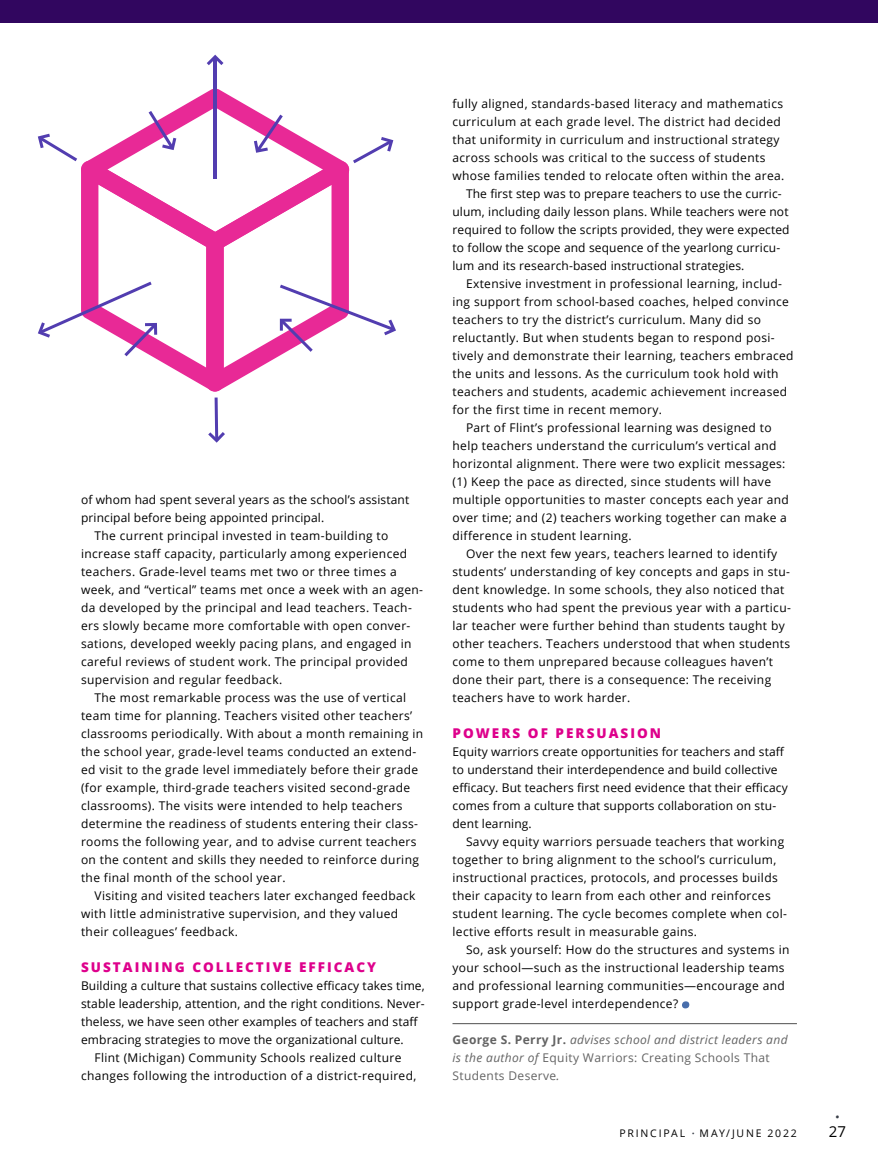
<style>
.page{position:relative;width:878px;height:1175px;background:#fff}
.page>*{position:absolute;margin:0;border:0;box-sizing:border-box;transform-origin:0 0}
.t1{font:300 18px "Merriweather";color:#3a3f48}
.t2{font:15px "Open Sans";color:#000}
.t3{font:800 13.5px "Open Sans";letter-spacing:.15em;color:#de008c}
.t4{font:12px/18px "Open Sans";letter-spacing:.03em;color:#000}
.t5{font:12px/18px "Open Sans";letter-spacing:.01em;color:#000}
.t6{font:12px/18px "Open Sans";letter-spacing:.03em;color:#636363}
.t7{font:10.5px "Open Sans";letter-spacing:.17em;color:#000}
.s1{font-weight:700}
.s2{font-style:italic}
.s3{font-family:"Merriweather";font-weight:300;color:#3a3f48}
</style>
<div class="page">
<hr style="left:452px;top:1023px;width:344px;height:1px;background:#636363">
<svg style="left:682px;top:1001px;width:7px;height:7px"></svg>
<div style="left:0;top:0;width:878px;height:23px;background:#31065f"></div>
<svg style="left:174px;top:88px;width:82px;height:23px"></svg>
<hr style="left:213px;top:57px;width:3px;height:121px;background:#523db0">
<svg style="left:207px;top:55px;width:16px;height:10px"></svg>
<svg style="left:208px;top:397px;width:17px;height:45px"></svg>
<svg style="left:38px;top:111px;width:358px;height:280px"></svg>
<p class="t5" style="left:81px;top:490px;width:330px">of whom had spent several years as the school’s assistant</p>
<p class="t5" style="left:81px;top:508px;width:245px">principal before being appointed principal.</p>
<p class="t4" style="left:94px;top:526px;width:295px">The current principal invested in team-building to</p>
<p class="t4" style="left:81px;top:544px;width:327px">increase staff capacity, particularly among experienced</p>
<p class="t4" style="left:81px;top:562px;width:317px">teachers. Grade-level teams met two or three times a</p>
<p class="t4" style="left:81px;top:580px;width:343px">week, and “vertical” teams met once a week with an agen-</p>
<p class="t4" style="left:81px;top:598px;width:332px">da developed by the principal and lead teachers. Teach-</p>
<p class="t4" style="left:81px;top:616px;width:331px">ers slowly became more comfortable with open conver-</p>
<p class="t4" style="left:81px;top:634px;width:332px">sations, developed weekly pacing plans, and engaged in</p>
<p class="t4" style="left:81px;top:652px;width:328px">careful reviews of student work. The principal provided</p>
<p class="t4" style="left:81px;top:670px;width:203px">supervision and regular feedback.</p>
<p class="t4" style="left:94px;top:688px;width:313px">The most remarkable process was the use of vertical</p>
<p class="t4" style="left:81px;top:706px;width:332px">team time for planning. Teachers visited other teachers’</p>
<p class="t4" style="left:81px;top:724px;width:344px">classrooms periodically. With about a month remaining in</p>
<p class="t4" style="left:81px;top:742px;width:337px">the school year, grade-level teams conducted an extend-</p>
<p class="t4" style="left:81px;top:760px;width:339px">ed visit to the grade level immediately before their grade</p>
<p class="t4" style="left:81px;top:778px;width:331px">(for example, third-grade teachers visited second-grade</p>
<p class="t4" style="left:81px;top:796px;width:323px">classrooms). The visits were intended to help teachers</p>
<p class="t4" style="left:81px;top:814px;width:338px">determine the readiness of students entering their class-</p>
<p class="t4" style="left:81px;top:832px;width:337px">rooms the following year, and to advise current teachers</p>
<p class="t4" style="left:81px;top:850px;width:339px">on the content and skills they needed to reinforce during</p>
<p class="t4" style="left:81px;top:868px;width:206px">the final month of the school year.</p>
<p class="t4" style="left:94px;top:886px;width:322px">Visiting and visited teachers later exchanged feedback</p>
<p class="t4" style="left:81px;top:904px;width:319px">with little administrative supervision, and they valued</p>
<p class="t4" style="left:81px;top:922px;width:158px">their colleagues’ feedback.</p>
<p class="t3" style="left:81px;top:957px;width:297px">SUSTAINING COLLECTIVE EFFICACY</p>
<p class="t5" style="left:81px;top:976px;width:345px">Building a culture that sustains collective efficacy takes time,</p>
<p class="t5" style="left:81px;top:994px;width:345px">stable leadership, attention, and the right conditions. Never-</p>
<p class="t5" style="left:81px;top:1012px;width:338px">theless, we have seen other examples of teachers and staff</p>
<p class="t5" style="left:81px;top:1030px;width:324px">embracing strategies to move the organizational culture.</p>
<p class="t4" style="left:94px;top:1048px;width:308px">Flint (Michigan) Community Schools realized culture</p>
<p class="t4" style="left:81px;top:1066px;width:337px">changes following the introduction of a district-required,</p>
<p class="t4" style="left:452px;top:94px;width:332px">fully aligned, standards-based literacy and mathematics</p>
<p class="t4" style="left:452px;top:112px;width:330px">curriculum at each grade level. The district had decided</p>
<p class="t4" style="left:452px;top:130px;width:328px">that uniformity in curriculum and instructional strategy</p>
<p class="t4" style="left:452px;top:148px;width:314px">across schools was critical to the success of students</p>
<p class="t4" style="left:452px;top:166px;width:333px">whose families tended to relocate often within the area.</p>
<p class="t5" style="left:466px;top:184px;width:317px">The first step was to prepare teachers to use the curric-</p>
<p class="t5" style="left:452px;top:202px;width:337px">ulum, including daily lesson plans. While teachers were not</p>
<p class="t5" style="left:452px;top:220px;width:338px">required to follow the scripts provided, they were expected</p>
<p class="t5" style="left:452px;top:238px;width:329px">to follow the scope and sequence of the yearlong curricu-</p>
<p class="t5" style="left:452px;top:256px;width:293px">lum and its research-based instructional strategies.</p>
<p class="t4" style="left:466px;top:274px;width:317px">Extensive investment in professional learning, includ-</p>
<p class="t4" style="left:452px;top:292px;width:338px">ing support from school-based coaches, helped convince</p>
<p class="t4" style="left:452px;top:310px;width:310px">teachers to try the district’s curriculum. Many did so</p>
<p class="t4" style="left:452px;top:328px;width:324px">reluctantly. But when students began to respond posi-</p>
<p class="t4" style="left:452px;top:346px;width:342px">tively and demonstrate their learning, teachers embraced</p>
<p class="t4" style="left:452px;top:364px;width:327px">the units and lessons. As the curriculum took hold with</p>
<p class="t4" style="left:452px;top:382px;width:336px">teachers and students, academic achievement increased</p>
<p class="t4" style="left:452px;top:400px;width:211px">for the first time in recent memory.</p>
<p class="t4" style="left:466px;top:418px;width:307px">Part of Flint’s professional learning was designed to</p>
<p class="t4" style="left:452px;top:436px;width:325px">help teachers understand the curriculum’s vertical and</p>
<p class="t4" style="left:452px;top:454px;width:334px">horizontal alignment. There were two explicit messages:</p>
<p class="t4" style="left:452px;top:472px;width:320px">(1) Keep the pace as directed, since students will have</p>
<p class="t4" style="left:452px;top:490px;width:338px">multiple opportunities to master concepts each year and</p>
<p class="t4" style="left:452px;top:508px;width:336px">over time; and (2) teachers working together can make a</p>
<p class="t4" style="left:452px;top:526px;width:181px">difference in student learning.</p>
<p class="t4" style="left:466px;top:544px;width:313px">Over the next few years, teachers learned to identify</p>
<p class="t4" style="left:452px;top:562px;width:339px">students’ understanding of key concepts and gaps in stu-</p>
<p class="t4" style="left:452px;top:580px;width:333px">dent knowledge. In some schools, they also noticed that</p>
<p class="t4" style="left:452px;top:598px;width:340px">students who had spent the previous year with a particu-</p>
<p class="t4" style="left:452px;top:616px;width:334px">lar teacher were further behind than students taught by</p>
<p class="t4" style="left:452px;top:634px;width:339px">other teachers. Teachers understood that when students</p>
<p class="t4" style="left:452px;top:652px;width:322px">come to them unprepared because colleagues haven’t</p>
<p class="t4" style="left:452px;top:670px;width:320px">done their part, there is a consequence: The receiving</p>
<p class="t4" style="left:452px;top:688px;width:179px">teachers have to work harder.</p>
<p class="t3" style="left:452px;top:723px;width:210px">POWERS OF PERSUASION</p>
<p class="t5" style="left:452px;top:742px;width:337px">Equity warriors create opportunities for teachers and staff to understand their interdependence and build collective efficacy. But teachers first need evidence that their efficacy comes from a culture that supports collaboration on stu&shy;dent learning.</p>
<p class="t4" style="left:452px;top:832px;width:336px;text-indent:14px">Savvy equity warriors persuade teachers that working together to bring alignment to the school’s curriculum, instructional practices, protocols, and processes builds their capacity to learn from each other and reinforces student learning. The cycle becomes complete when col&shy;lective efforts result in measurable gains.</p>
<p class="t4" style="left:452px;top:940px;width:338px;text-indent:14px">So, ask yourself: How do the structures and systems in your school—such as the instructional leadership teams and professional learning communities—encourage and support grade-level interdependence?</p>
<p class="t6" style="left:452px;top:1030px;width:336px"><span class="s1">George S. Perry Jr.</span> <span class="s2">advises school and district leaders and is the author of</span> Equity Warriors: Creating Schools That<br>Students Deserve<span class="s2">.</span></p>
<h1 class="t1" style="left:833px;top:1105px;width:9px">•</h1>
<p class="t7" style="left:619px;top:1125px;width:179px">PRINCIPAL <span class="s3">•</span> MAY/JUNE 2022</p>
<p class="t2" style="left:828px;top:1121px;width:19px">27</p>
</div>
